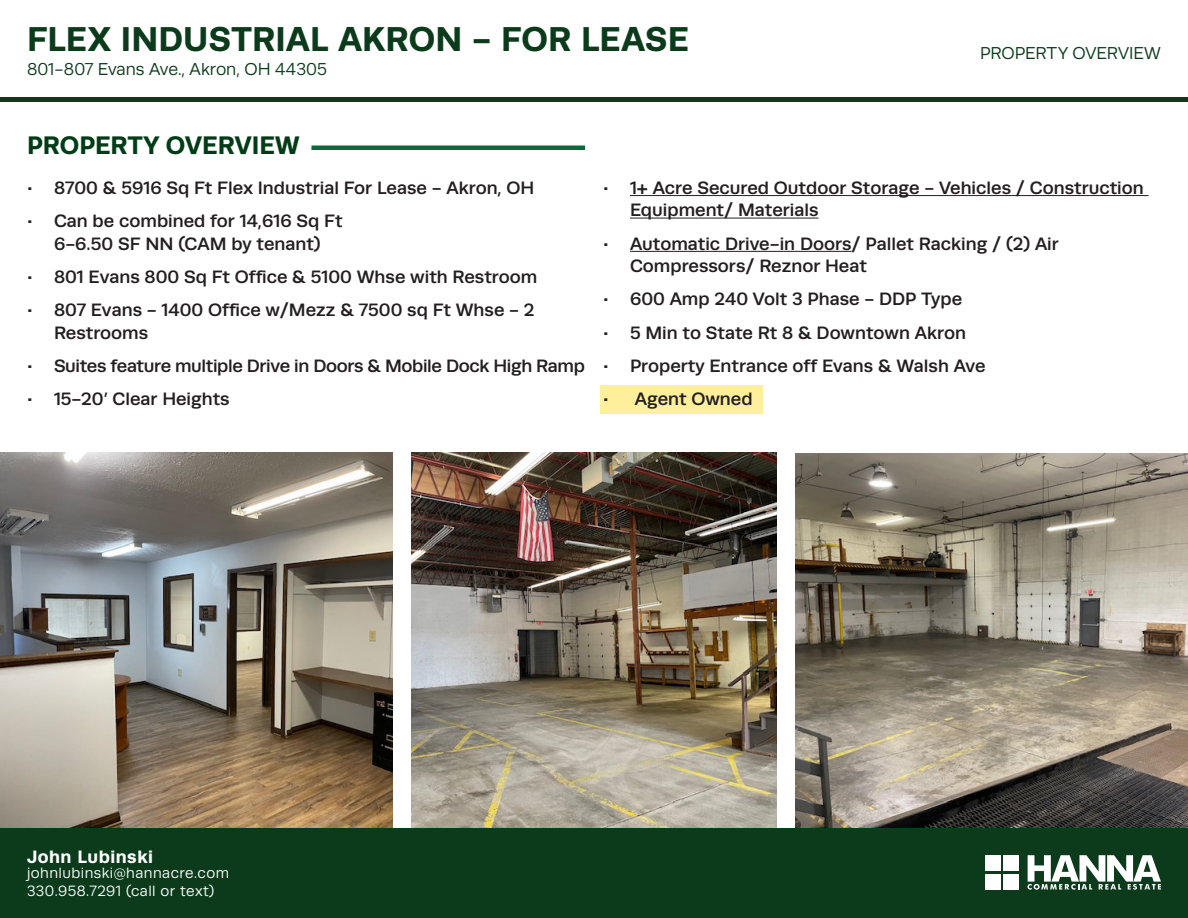
<style>
.page{position:relative;width:1188px;height:918px;background:#fff}
.page>*{position:absolute;margin:0;border:0;box-sizing:border-box;transform-origin:0 0}
.t1{font:700 34.65px "Runda";letter-spacing:.005em;color:#0b3b1b}
.t2{font:700 25.5px "Runda";color:#003c16}
.t3{font:500 18px/22.5px "Runda";color:#231f20}
.t4{font:500 18px "Runda";letter-spacing:-.02em;color:#231f20}
.t5{font:700 18px "Runda";letter-spacing:.03em;color:#fff}
.t6{font:17.4px "Runda";color:#0b3b1b}
.t7{font:15px/18px "Runda";letter-spacing:.03em;color:#fff}
</style>
<div class="page">
<img style="left:0;top:453px;width:393px;height:375px">
<img style="left:795px;top:453px;width:393px;height:375px">
<hr style="left:311px;top:146px;width:274px;height:4px;background:#0c6937">
<img style="left:411px;top:453px;width:366px;height:375px">
<div style="left:600px;top:386px;width:163px;height:28px;background:#fdef9b"></div>
<hr style="left:630px;top:195px;width:519px;height:1px;background:#231f20">
<hr style="left:630px;top:218px;width:189px;height:1px;background:#231f20">
<hr style="left:630px;top:251px;width:222px;height:1px;background:#231f20">
<div style="left:0;top:828px;width:1188px;height:90px;background:#0b3b1b"></div>
<div style="left:0;top:97px;width:1188px;height:5px;background:#0b3b1b"></div>
<svg style="left:1027px;top:855px;width:134px;height:35px"></svg>
<div style="left:985px;top:855px;width:15px;height:16px;background:#fff"></div>
<div style="left:1004px;top:855px;width:15px;height:16px;background:#fff"></div>
<div style="left:985px;top:874px;width:15px;height:16px;background:#fff"></div>
<div style="left:1004px;top:874px;width:15px;height:16px;background:#fff"></div>
<h1 class="t1" style="left:27px;top:18px;width:663px">FLEX INDUSTRIAL AKRON - FOR LEASE</h1>
<p class="t6" style="left:27px;top:59px;width:301px">801-807 Evans Ave., Akron, OH 44305</p>
<p class="t6" style="left:980px;top:43px;width:182px">PROPERTY OVERVIEW</p>
<p class="t2" style="left:27px;top:130px;width:275px">PROPERTY OVERVIEW</p>
<p class="t3" style="left:27px;top:176px;width:509px">• 8700 &amp; 5916 Sq Ft Flex Industrial For Lease - Akron, OH</p>
<p class="t3" style="left:27px;top:210px;width:317px;text-align:center">• Can be combined for 14,616 Sq Ft<br>6-6.50 SF NN (CAM by tenant)</p>
<p class="t3" style="left:27px;top:265px;width:512px">• 801 Evans 800 Sq Ft Office &amp; 5100 Whse with Restroom</p>
<p class="t3" style="left:54px;top:299px;width:482px;text-indent:-27px">• 807 Evans - 1400 Office w/Mezz &amp; 7500 sq Ft Whse - 2<br>Restrooms</p>
<p class="t4" style="left:27px;top:355px;width:559px">• Suites feature multiple Drive in Doors &amp; Mobile Dock High Ramp</p>
<p class="t3" style="left:27px;top:388px;width:204px">• 15-20’ Clear Heights</p>
<p class="t3" style="left:630px;top:176px;width:515px;text-indent:-27px">• 1+ Acre Secured Outdoor Storage - Vehicles / Construction<br>Equipment/ Materials</p>
<p class="t3" style="left:630px;top:232px;width:430px;text-indent:-27px">• Automatic Drive-in Doors/ Pallet Racking / (2) Air<br>Compressors/ Reznor Heat</p>
<p class="t3" style="left:603px;top:288px;width:361px">• 600 Amp 240 Volt 3 Phase - DDP Type</p>
<p class="t3" style="left:603px;top:321px;width:364px">• 5 Min to State Rt 8 &amp; Downtown Akron</p>
<p class="t3" style="left:603px;top:354px;width:384px">• Property Entrance off Evans &amp; Walsh Ave</p>
<p class="t3" style="left:603px;top:388px;width:151px">• Agent Owned</p>
<p class="t5" style="left:27px;top:846px;width:128px">John Lubinski</p>
<p class="t7" style="left:27px;top:864px;width:204px">johnlubinski@hannacre.com<br>330.958.7291 (call or text)</p>
</div>
